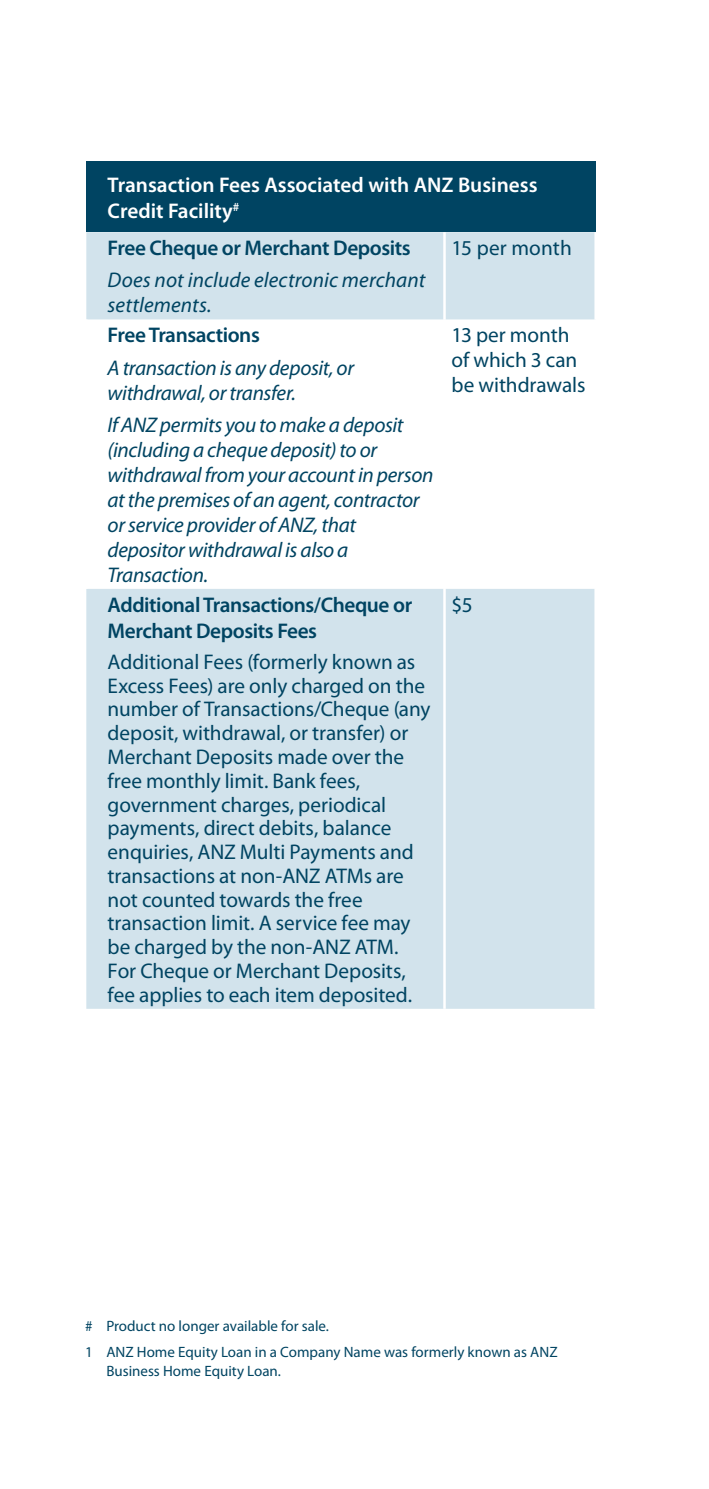
<style>
.page{position:relative;width:709px;height:1489px;background:#fff}
.page>*{position:absolute;margin:0;border:0;box-sizing:border-box;transform-origin:0 0}
.t1{font:21.25px/23.8px "Myriad Pro";letter-spacing:-.005em;color:#004462}
.t2{font:italic 21.25px/25px "Myriad Pro";letter-spacing:-.015em;color:#004462}
.t3{font:600 21.25px/26.2px "Myriad Pro";letter-spacing:-.02em;color:#004462}
.t4{font:600 21.25px/26.2px "Myriad Pro";color:#fff}
.t5{font:italic 21.25px/25px "Myriad Pro";letter-spacing:.005em;color:#004462}
.t6{font:15px/25.8px "Myriad Pro";color:#004462}
</style>
<div class="page">
<div style="left:86px;top:161px;width:509px;height:71px;background:#004462"></div>
<svg style="left:86px;top:232px;width:508px;height:776px;fill:#d2e3ec"></svg>
<hr style="left:443px;top:232px;width:3px;height:87px;background:#fff">
<hr style="left:443px;top:589px;width:3px;height:419px;background:#fff">
<hr style="left:85px;top:319px;width:3px;height:270px;background:#fff">
<hr style="left:443px;top:319px;width:3px;height:270px;background:#fff">
<p class="t4" style="left:108px;top:171px;width:431px">Transaction Fees Associated with ANZ Business<br>Credit Facility<sup>#</sup></p>
<p class="t3" style="left:108px;top:234px;width:305px">Free Cheque or Merchant Deposits</p>
<p class="t5" style="left:108px;top:267px;width:319px">Does not include electronic merchant settlements.</p>
<p class="t1" style="left:451px;top:236px;width:122px">15 per month</p>
<p class="t3" style="left:108px;top:322px;width:154px">Free Transactions</p>
<p class="t2" style="left:108px;top:354px;width:248px">A transaction is any deposit, or withdrawal, or transfer.</p>
<p class="t2" style="left:108px;top:411px;width:327px">If ANZ permits you to make a deposit (including a cheque deposit) to or withdrawal from your account in person at the premises of an agent, contractor or service provider of ANZ, that depositor withdrawal is also a<br>Transaction.</p>
<p class="t3" style="left:108px;top:591px;width:306px">Additional Transactions/Cheque or<br>Merchant Deposits Fees</p>
<p class="t1" style="left:108px;top:649px;width:324px">Additional Fees (formerly known as Excess Fees) are only charged on the number of Transactions/Cheque (any deposit, withdrawal, or transfer) or Merchant Deposits made over the free monthly limit. Bank fees, government charges, periodical payments, direct debits, balance enquiries, ANZ Multi Payments and transactions at non-ANZ ATMs are not counted towards the free transaction limit. A service fee may be charged by the non-ANZ ATM.<br>For Cheque or Merchant Deposits, fee applies to each item deposited.</p>
<p class="t1" style="left:451px;top:322px;width:135px;line-height:25px">13 per month of which 3 can be withdrawals</p>
<p class="t1" style="left:451px;top:592px;width:23px">$5</p>
<p class="t6" style="left:85px;top:1312px;width:474px"># Product no longer available for sale.<br>1 ANZ Home Equity Loan in a Company Name was formerly known as ANZ</p>
<p class="t6" style="left:106px;top:1357px;width:176px">Business Home Equity Loan.</p>
</div>
